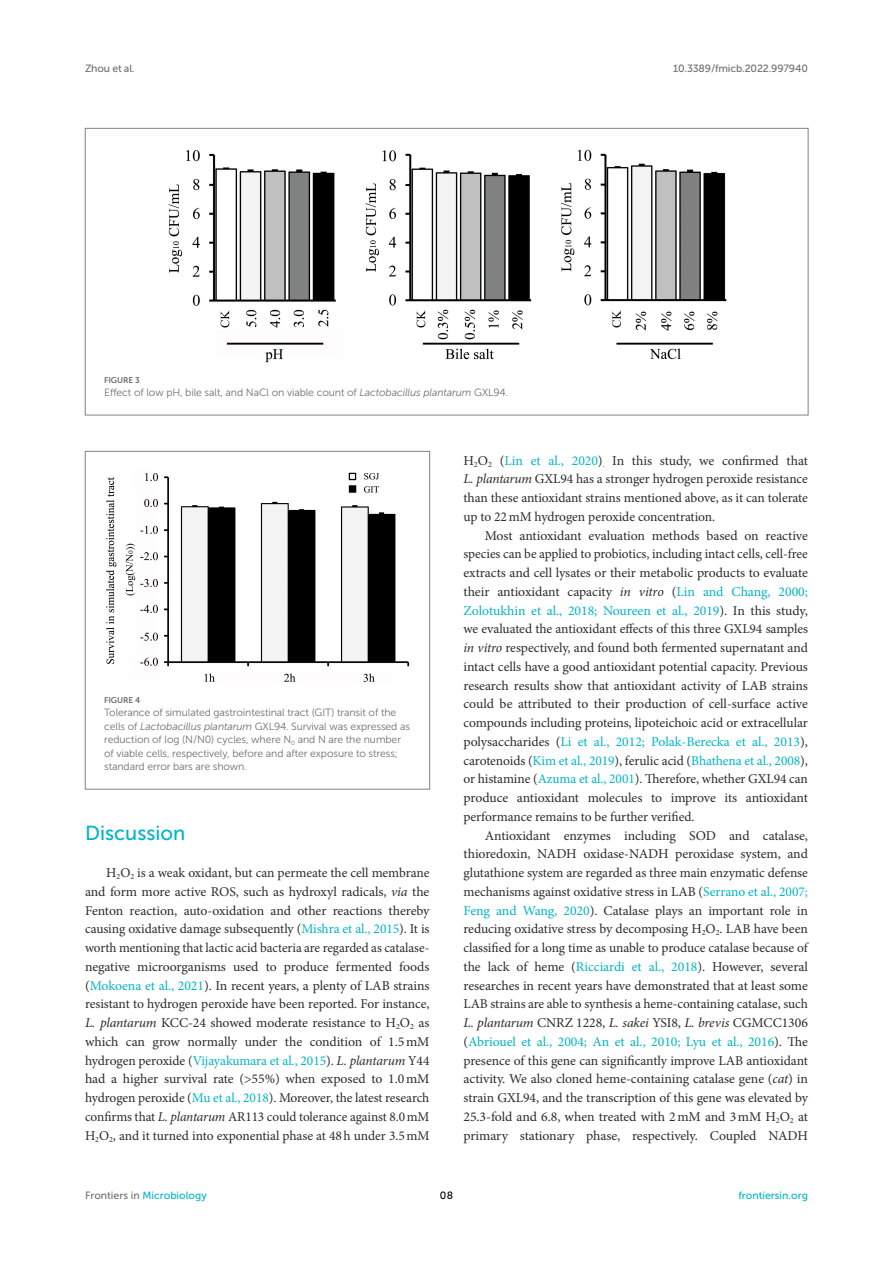
<style>
.page{position:relative;width:893px;height:1263px;background:#fff}
.page>*{position:absolute;margin:0;border:0;box-sizing:border-box;transform-origin:0 0}
.HEAD_1{font:20.25px "Museo Sans 500";color:#00b4c4}
.TEXT{font:13.5px/18.8px "Minion Pro";letter-spacing:-.005em;color:#2b2b2a;text-align:justify}
.TEXT_FLUSH{font:13.5px/18.8px "Minion Pro";letter-spacing:-.005em;color:#2b2b2a;text-align:justify}
.FIG_LEG{font:10.5px/13.5px "Museo Sans 300";letter-spacing:-.01em;color:#706f70}
.t1{font:10.5px "Museo Sans 500";color:#00b4c4}
.t2{font:10.5px "Museo Sans 500";letter-spacing:-.015em;color:#706f70}
.t3{font:10.5px "Museo Sans 500";color:#000}
.FIG_HD{font:8.25px "Museo Sans 700";letter-spacing:-.01em;color:#706f70}
.s1{font-style:italic}
.s2{color:#00b4c4}
.s3{color:#706f70}
</style>
<div class="page">
<img style="left:168px;top:149px;width:559px;height:214px">
<img style="left:106px;top:472px;width:304px;height:210px">
<div style="left:85px;top:451px;width:345px;height:338px;border:1px solid #808285"></div>
<p class="t2" style="left:85px;top:63px;width:51px">Zhou et al.</p>
<p class="t2" style="left:673px;top:63px;width:136px">10.3389/fmicb.2022.997940</p>
<p class="FIG_HD" style="left:104px;top:375px;width:37px">FIGURE 3</p>
<p class="FIG_LEG" style="left:104px;top:386px;width:405px">Effect of low pH, bile salt, and NaCl on viable count of <span class="s1">Lactobacillus plantarum</span> GXL94.</p>
<p class="FIG_HD" style="left:104px;top:695px;width:37px">FIGURE 4</p>
<p class="FIG_LEG" style="left:104px;top:706px;width:307px">Tolerance of simulated gastrointestinal tract (GIT) transit of the cells of <span class="s1">Lactobacillus plantarum</span> GXL94. Survival was expressed as reduction of log (N/N0) cycles, where N<sub>0</sub> and N are the number of viable cells, respectively, before and after exposure to stress; standard error bars are shown.</p>
<p class="HEAD_1" style="left:85px;top:821px;width:102px">Discussion</p>
<p class="TEXT_FLUSH" style="left:85px;top:863px;width:346px;text-indent:21px">H<sub>2</sub>O<sub>2</sub> is a weak oxidant, but can permeate the cell membrane and form more active ROS, such as hydroxyl radicals, <span class="s1">via</span> the Fenton reaction, auto-oxidation and other reactions thereby causing oxidative damage subsequently (<span class="s2">Mishra et al., 2015</span>). It is worth mentioning that lactic acid bacteria are regarded as catalase&shy;negative microorganisms used to produce fermented foods (<span class="s2">Mokoena et al., 2021</span>). In recent years, a plenty of LAB strains resistant to hydrogen peroxide have been reported. For instance, <span class="s1">L. plantarum</span> KCC-24 showed moderate resistance to H<sub>2</sub>O<sub>2</sub> as which can grow normally under the condition of 1.5mM hydrogen peroxide (<span class="s2">Vijayakumara et al., 2015</span>). <span class="s1">L. plantarum</span> Y44 had a higher survival rate (&gt;55%) when exposed to 1.0mM hydrogen peroxide (<span class="s2">Mu et al., 2018</span>). Moreover, the latest research confirms that <span class="s1">L. plantarum</span> AR113 could tolerance against 8.0mM H<sub>2</sub>O<sub>2</sub>, and it turned into exponential phase at 48h under 3.5mM</p>
<p class="TEXT_FLUSH" style="left:463px;top:451px;width:346px">H<sub>2</sub>O<sub>2</sub> (<span class="s2">Lin et al., 2020</span>)<sub>.</sub> In this study, we confirmed that <span class="s1">L. plantarum</span> GXL94 has a stronger hydrogen peroxide resistance than these antioxidant strains mentioned above, as it can tolerate up to 22mM hydrogen peroxide concentration.</p>
<p class="TEXT" style="left:463px;top:526px;width:346px;text-indent:21px">Most antioxidant evaluation methods based on reactive species can be applied to probiotics, including intact cells, cell-free extracts and cell lysates or their metabolic products to evaluate their antioxidant capacity <span class="s1">in vitro</span> (<span class="s2">Lin and Chang, 2000; Zolotukhin et al., 2018; Noureen et al., 2019</span>). In this study, we evaluated the antioxidant effects of this three GXL94 samples <span class="s1">in vitro</span> respectively, and found both fermented supernatant and intact cells have a good antioxidant potential capacity. Previous research results show that antioxidant activity of LAB strains could be attributed to their production of cell-surface active compounds including proteins, lipoteichoic acid or extracellular polysaccharides (<span class="s2">Li et al., 2012; Polak-Berecka et al., 2013</span>), carotenoids (<span class="s2">Kim et al., 2019</span>), ferulic acid (<span class="s2">Bhathena et al., 2008</span>), or histamine (<span class="s2">Azuma et al., 2001</span>). Therefore, whether GXL94 can produce antioxidant molecules to improve its antioxidant performance remains to be further verified.</p>
<p class="TEXT" style="left:463px;top:826px;width:346px;text-indent:21px">Antioxidant enzymes including SOD and catalase, thioredoxin, NADH oxidase-NADH peroxidase system, and glutathione system are regarded as three main enzymatic defense mechanisms against oxidative stress in LAB (<span class="s2">Serrano et al., 2007; Feng and Wang, 2020</span>). Catalase plays an important role in reducing oxidative stress by decomposing H<sub>2</sub>O<sub>2</sub>. LAB have been classified for a long time as unable to produce catalase because of the lack of heme (<span class="s2">Ricciardi et al., 2018</span>). However, several researches in recent years have demonstrated that at least some LAB strains are able to synthesis a heme-containing catalase, such <span class="s1">L. plantarum</span> CNRZ 1228, <span class="s1">L. sakei</span> YSI8, <span class="s1">L. brevis</span> CGMCC1306 (<span class="s2">Abriouel et al., 2004; An et al., 2010; Lyu et al., 2016</span>). The presence of this gene can significantly improve LAB antioxidant activity. We also cloned heme-containing catalase gene (<span class="s1">cat</span>) in strain GXL94, and the transcription of this gene was elevated by 25.3-fold and 6.8, when treated with 2mM and 3mM H<sub>2</sub>O<sub>2</sub> at primary stationary phase, respectively. Coupled NADH</p>
<p class="t1" style="left:85px;top:1190px;width:123px"><span class="s3">Frontiers in</span> Microbiology</p>
<p class="t3" style="left:440px;top:1190px;width:15px">08</p>
<p class="t1" style="left:738px;top:1190px;width:71px">frontiersin.org</p>
</div>
